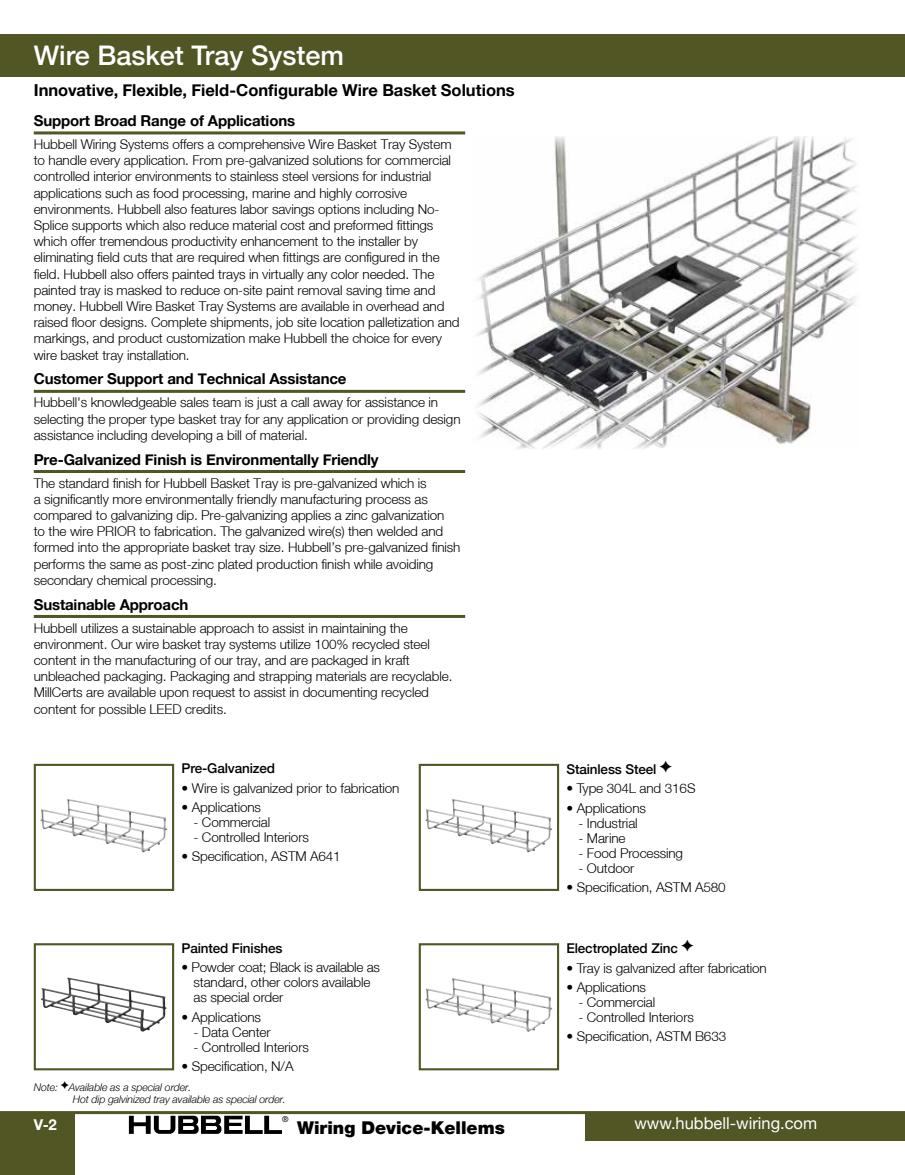
<style>
.page{position:relative;width:905px;height:1175px;background:#fff}
.page>*{position:absolute;margin:0;border:0;box-sizing:border-box;transform-origin:0 0}
.t1{font:500 27px "Helvetica Neue";color:#fff}
.t2{font:900 17.7px "Helvetica Neue";color:#000}
.t3{font:700 16.5px "Helvetica Neue";color:#000}
.t4{font:16.5px "Helvetica Neue";color:#fff}
.t5{font:700 15px "Helvetica Neue";letter-spacing:-.01em;color:#000}
.t6{font:700 15px "Helvetica Neue";color:#fff}
.t7{font:300 13.5px/16.2px "Helvetica Neue";letter-spacing:-.01em;color:#000}
.t8{font:500 13.5px "Helvetica Neue";letter-spacing:-.01em;color:#000}
.t9{font:italic 300 10.5px/12px "Helvetica Neue";letter-spacing:-.01em;color:#000}
.t10{font:7.95px "Helvetica Neue";color:#000}
</style>
<div class="page">
<div style="left:0;top:1112px;width:75px;height:62px;background:#515624"></div>
<div style="left:585px;top:1112px;width:319px;height:29px;background:#515624"></div>
<hr style="left:0;top:1111px;width:904px;height:3px;background:#515624">
<div style="left:0;top:34px;width:904px;height:42px;background:#515624"></div>
<svg style="left:129px;top:1115px;width:153px;height:18px"></svg>
<img style="left:40px;top:799px;width:127px;height:53px">
<div style="left:34px;top:763px;width:140px;height:128px;border:2px solid #515624"></div>
<img style="left:425px;top:799px;width:127px;height:53px">
<div style="left:418px;top:763px;width:141px;height:128px;border:2px solid #515624"></div>
<img style="left:425px;top:978px;width:127px;height:53px">
<div style="left:418px;top:943px;width:141px;height:127px;border:2px solid #515624"></div>
<hr style="left:34px;top:131px;width:431px;height:3px;background:#515624">
<hr style="left:34px;top:390px;width:431px;height:3px;background:#515624">
<hr style="left:34px;top:470px;width:431px;height:3px;background:#515624">
<hr style="left:34px;top:615px;width:431px;height:3px;background:#515624">
<img style="left:41px;top:977px;width:125px;height:54px">
<div style="left:34px;top:943px;width:140px;height:127px;border:2px solid #515624"></div>
<img style="left:477px;top:136px;width:379px;height:313px">
<h1 class="t1" style="left:34px;top:39px;width:312px">Wire Basket Tray System</h1>
<p class="t3" style="left:34px;top:79px;width:482px">Innovative, Flexible, Field-Configurable Wire Basket Solutions</p>
<p class="t5" style="left:34px;top:111px;width:263px">Support Broad Range of Applications</p>
<p class="t7" style="left:34px;top:136px;width:427px">Hubbell Wiring Systems offers a comprehensive Wire Basket Tray System to handle every application. From pre-galvanized solutions for commercial controlled interior environments to stainless steel versions for industrial applications such as food processing, marine and highly corrosive environments. Hubbell also features labor savings options including No-Splice supports which also reduce material cost and preformed fittings which offer tremendous productivity enhancement to the installer by eliminating field cuts that are required when fittings are configured in the field. Hubbell also offers painted trays in virtually any color needed. The painted tray is masked to reduce on-site paint removal saving time and money. Hubbell Wire Basket Tray Systems are available in overhead and raised floor designs. Complete shipments, job site location palletization and markings, and product customization make Hubbell the choice for every wire basket tray installation.</p>
<p class="t5" style="left:34px;top:370px;width:314px">Customer Support and Technical Assistance</p>
<p class="t7" style="left:34px;top:394px;width:428px">Hubbell's knowledgeable sales team is just a call away for assistance in selecting the proper type basket tray for any application or providing design assistance including developing a bill of material.</p>
<p class="t5" style="left:34px;top:450px;width:346px">Pre-Galvanized Finish is Environmentally Friendly</p>
<p class="t7" style="left:34px;top:474px;width:428px">The standard finish for Hubbell Basket Tray is pre-galvanized which is<br>a significantly more environmentally friendly manufacturing process as compared to galvanizing dip. Pre-galvanizing applies a zinc galvanization<br>to the wire PRIOR to fabrication. The galvanized wire(s) then welded and formed into the appropriate basket tray size. Hubbell’s pre-galvanized finish performs the same as post-zinc plated production finish while avoiding secondary chemical processing.</p>
<p class="t5" style="left:34px;top:595px;width:156px">Sustainable Approach</p>
<p class="t7" style="left:34px;top:619px;width:420px">Hubbell utilizes a sustainable approach to assist in maintaining the environment. Our wire basket tray systems utilize 100% recycled steel content in the manufacturing of our tray, and are packaged in kraft unbleached packaging. Packaging and strapping materials are recyclable.<br>MillCerts are available upon request to assist in documenting recycled content for possible LEED credits.</p>
<p class="t8" style="left:181px;top:760px;width:95px">Pre-Galvanized</p>
<p class="t7" style="left:181px;top:779px;width:219px">• Wire is galvanized prior to fabrication</p>
<p class="t7" style="left:181px;top:799px;width:81px">• Applications</p>
<p class="t7" style="left:193px;top:814px;width:78px">- Commercial</p>
<p class="t7" style="left:193px;top:829px;width:117px">- Controlled Interiors</p>
<p class="t7" style="left:181px;top:848px;width:161px">• Specification, ASTM A641</p>
<p class="t8" style="left:181px;top:940px;width:103px">Painted Finishes</p>
<p class="t7" style="left:193px;top:959px;width:188px;line-height:15px;text-indent:-12px">• Powder coat; Black is available as standard, other colors available as special order</p>
<p class="t7" style="left:181px;top:1008px;width:81px">• Applications</p>
<p class="t7" style="left:193px;top:1023px;width:79px">- Data Center</p>
<p class="t7" style="left:193px;top:1038px;width:117px">- Controlled Interiors</p>
<p class="t7" style="left:181px;top:1057px;width:113px">• Specification, N/A</p>
<p class="t9" style="left:73px;top:1081px;width:214px;text-indent:-39px">Note: Available as a special order.<br>Hot dip galvinized tray available as special order.</p>
<p class="t8" style="left:566px;top:761px;width:91px">Stainless Steel</p>
<p class="t7" style="left:566px;top:780px;width:131px">• Type 304L and 316S</p>
<p class="t7" style="left:566px;top:799px;width:81px">• Applications</p>
<p class="t7" style="left:578px;top:814px;width:61px">- Industrial</p>
<p class="t7" style="left:578px;top:829px;width:49px">- Marine</p>
<p class="t7" style="left:578px;top:844px;width:106px">- Food Processing</p>
<p class="t7" style="left:578px;top:859px;width:57px">- Outdoor</p>
<p class="t7" style="left:566px;top:879px;width:161px">• Specification, ASTM A580</p>
<p class="t8" style="left:566px;top:940px;width:113px">Electroplated Zinc</p>
<p class="t7" style="left:566px;top:959px;width:202px">• Tray is galvanized after fabrication</p>
<p class="t7" style="left:566px;top:979px;width:81px">• Applications</p>
<p class="t7" style="left:578px;top:994px;width:78px">- Commercial</p>
<p class="t7" style="left:578px;top:1009px;width:117px">- Controlled Interiors</p>
<p class="t7" style="left:566px;top:1028px;width:161px">• Specification, ASTM B633</p>
<p class="t10" style="left:282px;top:1114px;width:8px">®</p>
<p class="t6" style="left:34px;top:1115px;width:25px">V-2</p>
<p class="t4" style="left:634px;top:1112px;width:184px">www.hubbell-wiring.com</p>
<h2 class="t2" style="left:297px;top:1117px;width:209px">Wiring Device-Kellems</h2>
</div>
